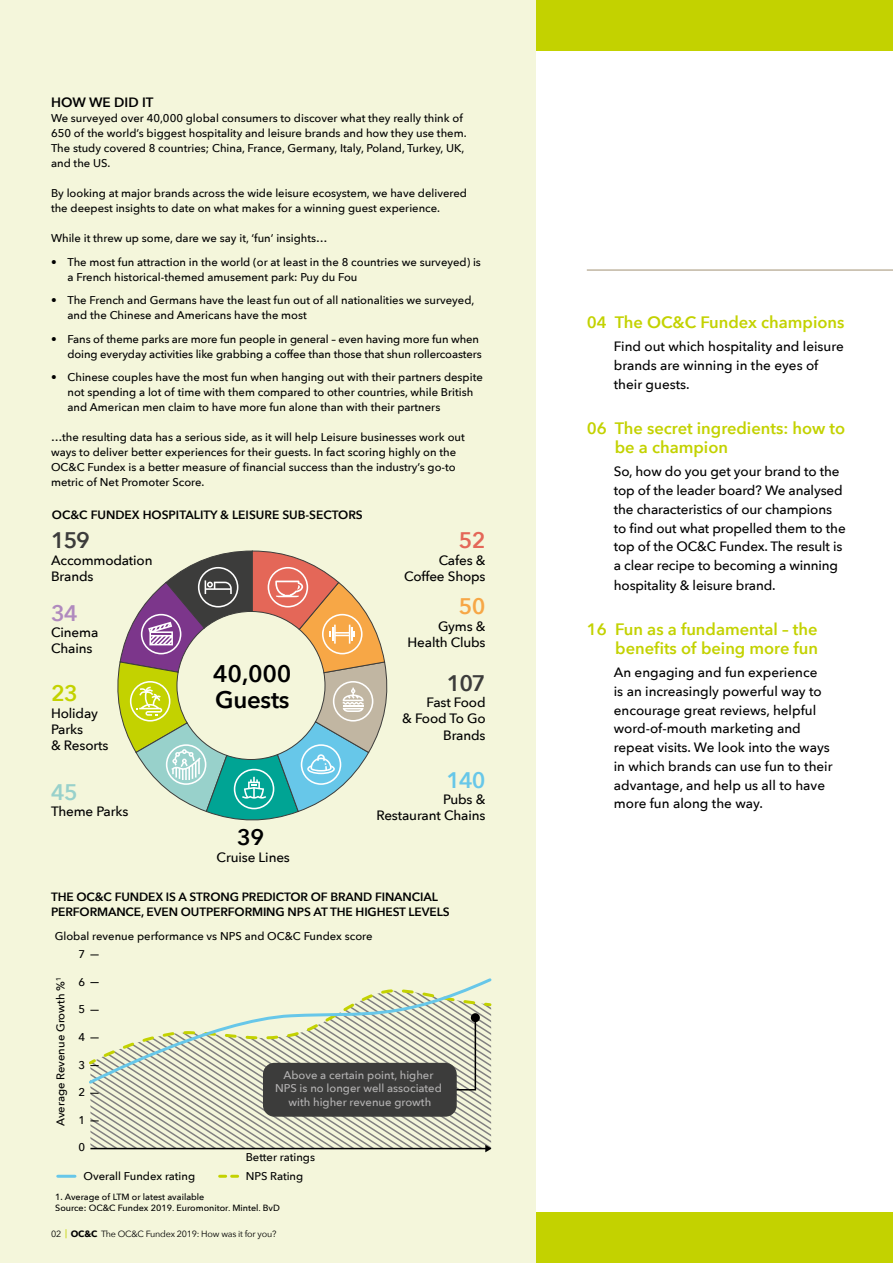
<style>
.page{position:relative;width:893px;height:1263px;background:#c3d200}
.page>*{position:absolute;margin:0;border:0;box-sizing:border-box;transform-origin:0 0}
.t1{font:600 24px/26.5px "Avenir Next";letter-spacing:-.01em;color:#000}
.t2{font:600 22.5px "Avenir Next";letter-spacing:-.05em;color:#3c3c3b}
.t3{font:600 22.5px "Avenir Next";color:#67c7e9}
.t4{font:600 22.5px "Avenir Next";color:#e46758}
.t5{font:600 22.5px "Avenir Next";color:#f7a746}
.t6{font:600 22.5px "Avenir Next";color:#98d1cb}
.t7{font:600 22.5px "Avenir Next";color:#c3d200}
.t8{font:600 22.5px "Avenir Next";color:#b08abe}
.t9{font:600 22.5px "Avenir Next";color:#000}
.t10{font:600 16.5px/19.5px "Avenir Next";color:#c3d200}
.t11{font:500 13.5px/18.8px "Avenir Next";letter-spacing:-.01em;color:#000}
.t12{font:600 13.5px "Avenir Next";color:#000}
.t13{font:600 12px/15px "Avenir Next";letter-spacing:-.01em;color:#000}
.t14{font:500 11.25px/15px "Avenir Next";color:#000}
.t15{font:500 11.25px/13.5px "Avenir Next";color:#b3b2b2;text-align:center}
.t16{font:500 9px/10.8px "Avenir Next";color:#000}
.t17{font:9px "Avenir Next";letter-spacing:-.025em;color:#000}
.s1{font-weight:700}
</style>
<div class="page">
<div style="left:485px;top:51px;width:408px;height:1161px;background:#fff"></div>
<hr style="left:587px;top:269px;width:306px;height:2px;background:#c1b6a2">
<div style="left:0;top:0;width:536px;height:1263px;background:#f4f6db"></div>
<svg style="left:117px;top:550px;width:271px;height:271px"></svg>
<hr style="left:58px;top:1175px;width:17px;height:3px;background:#67c7e9">
<svg style="left:220px;top:1175px;width:20px;height:3px"></svg>
<svg style="left:89px;top:978px;width:402px;height:174px"></svg>
<div style="left:471px;top:1013px;width:9px;height:9px;background:#000;border-radius:50%"></div>
<div style="left:263px;top:1063px;width:194px;height:54px;background:#3c3c3b;border-radius:11px"></div>
<p class="t12" style="left:51px;top:91px;width:104px">HOW WE DID IT</p>
<p class="t14" style="left:51px;top:110px;width:417px">We surveyed over 40,000 global consumers to discover what they really think of 650 of the world’s biggest hospitality and leisure brands and how they use them.<br>The study covered 8 countries; China, France, Germany, Italy, Poland, Turkey, UK, and the US.</p>
<p class="t14" style="left:51px;top:185px;width:417px">By looking at major brands across the wide leisure ecosystem, we have delivered the deepest insights to date on what makes for a winning guest experience.</p>
<p class="t14" style="left:51px;top:230px;width:278px">While it threw up some, dare we say it, ‘fun’ insights…</p>
<p class="t14" style="left:68px;top:254px;width:415px;text-indent:-17px">• The most fun attraction in the world (or at least in the 8 countries we surveyed) is a French historical-themed amusement park: Puy du Fou</p>
<p class="t14" style="left:68px;top:292px;width:408px;text-indent:-17px">• The French and Germans have the least fun out of all nationalities we surveyed, and the Chinese and Americans have the most</p>
<p class="t14" style="left:51px;top:331px;width:432px;text-align:right">• Fans of theme parks are more fun people in general – even having more fun when doing everyday activities like grabbing a coffee than those that shun rollercoasters</p>
<p class="t14" style="left:68px;top:369px;width:417px;text-indent:-17px">• Chinese couples have the most fun when hanging out with their partners despite not spending a lot of time with them compared to other countries, while British and American men claim to have more fun alone than with their partners</p>
<p class="t14" style="left:51px;top:429px;width:415px">…the resulting data has a serious side, as it will help Leisure businesses work out ways to deliver better experiences for their guests. In fact scoring highly on the OC&amp;C Fundex is a better measure of financial success than the industry’s go-to metric of Net Promoter Score.</p>
<p class="t13" style="left:52px;top:507px;width:312px">OC&amp;C FUNDEX HOSPITALITY &amp; LEISURE SUB-SECTORS</p>
<h2 class="t2" style="left:51px;top:521px;width:40px">159</h2>
<p class="t11" style="left:51px;top:551px;width:103px;line-height:16.2px">Accommodation<br>Brands</p>
<h2 class="t8" style="left:51px;top:593px;width:28px">34</h2>
<p class="t11" style="left:51px;top:623px;width:49px;line-height:16.2px">Cinema<br>Chains</p>
<h2 class="t7" style="left:51px;top:674px;width:28px">23</h2>
<p class="t11" style="left:51px;top:704px;width:59px;line-height:16.2px">Holiday<br>Parks<br>&amp; Resorts</p>
<h2 class="t6" style="left:51px;top:773px;width:28px">45</h2>
<p class="t11" style="left:51px;top:802px;width:79px">Theme Parks</p>
<h1 class="t1" style="left:213px;top:659px;width:80px">40,000<br>Guests</h1>
<h2 class="t9" style="left:237px;top:818px;width:28px">39</h2>
<p class="t11" style="left:217px;top:847px;width:75px">Cruise Lines</p>
<h2 class="t4" style="left:459px;top:521px;width:28px">52</h2>
<p class="t11" style="left:404px;top:551px;width:83px;line-height:16.2px;text-align:right">Cafes &amp;<br>Coffee Shops</p>
<h2 class="t5" style="left:459px;top:587px;width:28px">50</h2>
<p class="t11" style="left:408px;top:617px;width:80px;line-height:16.2px;text-align:right">Gyms &amp;<br>Health Clubs</p>
<h2 class="t2" style="left:447px;top:664px;width:40px">107</h2>
<p class="t11" style="left:402px;top:694px;width:85px;line-height:16.2px;text-align:right">Fast Food<br>&amp; Food To Go<br>Brands</p>
<h2 class="t3" style="left:447px;top:761px;width:40px">140</h2>
<p class="t11" style="left:376px;top:791px;width:111px;line-height:16.2px;text-align:right">Pubs &amp;<br>Restaurant Chains</p>
<p class="t13" style="left:51px;top:889px;width:400px">THE OC&amp;C FUNDEX IS A STRONG PREDICTOR OF BRAND FINANCIAL<br>PERFORMANCE, EVEN OUTPERFORMING NPS AT THE HIGHEST LEVELS</p>
<p class="t14" style="left:55px;top:928px;width:319px">Global revenue performance vs NPS and OC&amp;C Fundex score</p>
<p class="t14" style="left:53px;top:1126px;width:151px;rotate:-90deg">Average Revenue Growth %<sup>1</sup></p>
<p class="t14" style="left:79px;top:946px;width:8px">7</p>
<p class="t14" style="left:79px;top:974px;width:8px">6</p>
<p class="t14" style="left:79px;top:1001px;width:8px">5</p>
<p class="t14" style="left:79px;top:1029px;width:8px">4</p>
<p class="t14" style="left:79px;top:1057px;width:8px">3</p>
<p class="t14" style="left:79px;top:1084px;width:8px">2</p>
<p class="t14" style="left:79px;top:1112px;width:8px">1</p>
<p class="t14" style="left:79px;top:1140px;width:8px">0</p>
<p class="t15" style="left:275px;top:1068px;width:168px">Above a certain point, higher<br>NPS is no longer well associated with higher revenue growth</p>
<p class="t14" style="left:246px;top:1149px;width:71px">Better ratings</p>
<p class="t14" style="left:84px;top:1168px;width:113px">Overall Fundex rating</p>
<p class="t16" style="left:55px;top:1191px;width:226px">1. Average of LTM or latest available<br>Source: OC&amp;C Fundex 2019, Euromonitor, Mintel, BvD</p>
<p class="t14" style="left:246px;top:1168px;width:59px">NPS Rating</p>
<p class="t17" style="left:51px;top:1227px;width:227px">02 <sup>|</sup> <span class="s1">OC&amp;C</span> The OC&amp;C Fundex 2019: How was it for you?</p>
<h3 class="t10" style="left:587px;top:312px;width:259px">04 The OC&amp;C Fundex champions</h3>
<p class="t11" style="left:614px;top:337px;width:232px">Find out which hospitality and leisure brands are winning in the eyes of their guests.</p>
<h3 class="t10" style="left:615px;top:418px;width:232px;text-indent:-28px">06 The secret ingredients: how to be a champion</h3>
<p class="t11" style="left:614px;top:462px;width:233px">So, how do you get your brand to the top of the leader board? We analysed the characteristics of our champions to find out what propelled them to the top of the OC&amp;C Fundex. The result is a clear recipe to becoming a winning hospitality &amp; leisure brand.</p>
<h3 class="t10" style="left:587px;top:619px;width:233px;text-align:right">16 Fun as a fundamental – the benefits of being more fun</h3>
<p class="t11" style="left:614px;top:663px;width:220px">An engaging and fun experience<br>is an increasingly powerful way to encourage great reviews, helpful word-of-mouth marketing and repeat visits. We look into the ways in which brands can use fun to their advantage, and help us all to have more fun along the way.</p>
</div>
